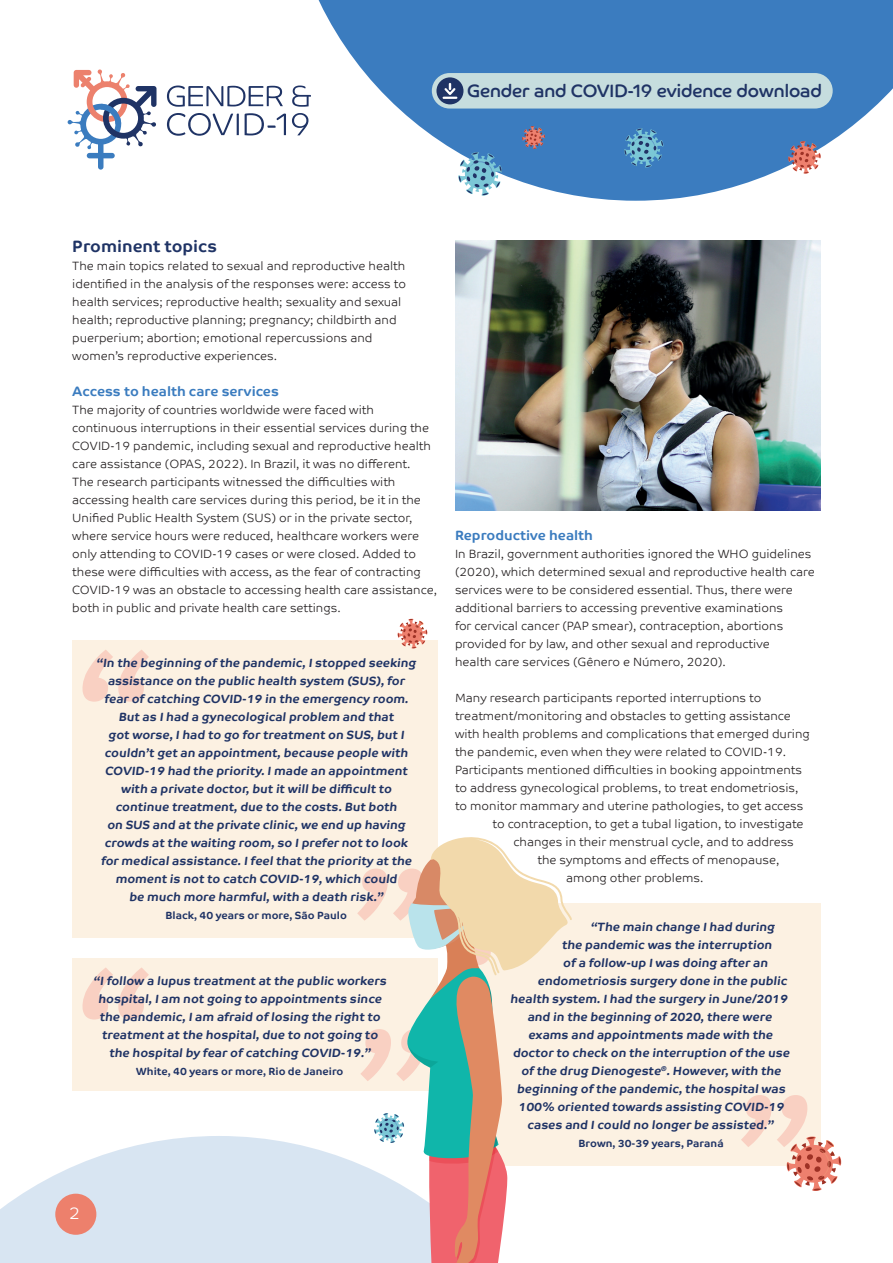
<style>
.page{position:relative;width:893px;height:1263px;background:#fff}
.page>*{position:absolute;margin:0;border:0;box-sizing:border-box;transform-origin:0 0}
.t1{font:18px "Co Headline";color:#1f3365}
.t2{font:700 16.5px "Co Text";color:#1f3365}
.t3{font:300 16.5px "Co Headline";color:#fff}
.t4{font:700 13.5px "Co Text";color:#3b7cbf}
.t5{font:300 12px/18px "Co Text";color:#231f20}
.t6{font:700 12px/18px "Co Text";color:#1f3365;text-align:center}
.t7{font:700 10.5px "Co Text";color:#1f3365}
.t8{font:5.7px "Co Headline";color:#1f3365}
.t9{font:700 5.7px "Co Headline";color:#1f3365}
.t10{font:3.75px "Gibson";color:#1f3365}
</style>
<div class="page">
<svg style="left:285px;top:0;width:608px;height:201px;fill:#3b7cbf"></svg>
<svg style="left:0;top:1136px;width:357px;height:127px;background:#dde8f3"></svg>
<div style="left:55px;top:1194px;width:41px;height:41px;background:#ed806c;border-radius:50%"></div>
<svg style="left:458px;top:152px;width:44px;height:44px"></svg>
<svg style="left:624px;top:128px;width:39px;height:40px;background:#5495bf"></svg>
<svg style="left:522px;top:126px;width:23px;height:23px"></svg>
<svg style="left:167px;top:86px;width:116px;height:21px"></svg>
<svg style="left:292px;top:86px;width:19px;height:21px"></svg>
<svg style="left:167px;top:113px;width:72px;height:23px"></svg>
<svg style="left:245px;top:113px;width:41px;height:22px"></svg>
<svg style="left:292px;top:113px;width:16px;height:22px"></svg>
<svg style="left:67px;top:69px;width:89px;height:101px"></svg>
<div style="left:432px;top:73px;width:401px;height:36px;background:#c6ddde;border-radius:18px"></div>
<div style="left:436px;top:77px;width:27px;height:27px;background:#1f3365;border-radius:50%"></div>
<svg style="left:442px;top:83px;width:16px;height:16px"></svg>
<svg style="left:788px;top:141px;width:33px;height:33px"></svg>
<div style="left:72px;top:640px;width:366px;height:298px;background:#fcf1e2"></div>
<svg style="left:82px;top:650px;width:67px;height:52px"></svg>
<div style="left:72px;top:958px;width:366px;height:133px;background:#fcf1e2"></div>
<svg style="left:82px;top:967px;width:67px;height:52px"></svg>
<div style="left:455px;top:904px;width:366px;height:262px;background:#fcf1e2"></div>
<svg style="left:741px;top:1095px;width:100px;height:96px"></svg>
<img style="left:455px;top:240px;width:366px;height:270px">
<svg style="left:397px;top:619px;width:30px;height:30px"></svg>
<svg style="left:357px;top:837px;width:216px;height:426px"></svg>
<h1 class="t1" style="left:467px;top:81px;width:356px">Gender and COVID-19 evidence download</h1>
<h2 class="t2" style="left:72px;top:237px;width:146px">Prominent topics</h2>
<p class="t5" style="left:72px;top:257px;width:335px">The main topics related to sexual and reproductive health identified in the analysis of the responses were: access to health services; reproductive health; sexuality and sexual health; reproductive planning; pregnancy; childbirth and puerperium; abortion; emotional repercussions and women’s reproductive experiences.</p>
<p class="t4" style="left:72px;top:383px;width:208px">Access to health care services</p>
<p class="t5" style="left:72px;top:401px;width:366px">The majority of countries worldwide were faced with continuous interruptions in their essential services during the COVID-19 pandemic, including sexual and reproductive health care assistance (OPAS, 2022). In Brazil, it was no different.<br>The research participants witnessed the difficulties with accessing health care services during this period, be it in the Unified Public Health System (SUS) or in the private sector, where service hours were reduced, healthcare workers were only attending to COVID-19 cases or were closed. Added to these were difficulties with access, as the fear of contracting COVID-19 was an obstacle to accessing health care assistance, both in public and private health care settings.</p>
<p class="t8" style="left:132px;top:240px;width:68px">CO HEADLINE REGULAR</p>
<p class="t9" style="left:132px;top:247px;width:57px">CO HEADLINE BOLD</p>
<p class="t10" style="left:94px;top:246px;width:19px">21/5/11/0</p>
<p class="t6" style="left:96px;top:654px;width:324px">“In the beginning of the pandemic,Istopped seeking assistance on the public health system (SUS),for fear of catching COVID-19 in the emergency room.<br>But as Ihad a gynecologicalproblem and that<br>got worse,Ihad to go for treatment on SUS,but I couldn’t get an appointment,because people with COVID-19 had the priority.Imade an appointment with a private doctor,but it willbe difficult to continue treatment,due to the costs.But both<br>on SUS and at the private clinic,we end up having crowds at the waiting room,so Iprefer not to look for medicalassistance.Ifeelthat the priority at the moment is not to catch COVID-19,which could<br>be much more harmful,with a death risk.”</p>
<p class="t7" style="left:165px;top:910px;width:183px">Black, 40 years or more, São Paulo</p>
<p class="t6" style="left:93px;top:972px;width:297px">“Ifollow a lupus treatment at the public workers hospital,Iam not going to appointments since the pandemic,Iam afraid of losing the right to treatment at the hospital,due to not going to the hospitalby fear of catching COVID-19.”</p>
<p class="t7" style="left:136px;top:1065px;width:209px">White, 40 years or more, Rio de Janeiro</p>
<p class="t4" style="left:455px;top:527px;width:140px">Reproductive health</p>
<p class="t5" style="left:455px;top:545px;width:361px">In Brazil, government authorities ignored the WHO guidelines (2020), which determined sexual and reproductive health care services were to be considered essential. Thus, there were additional barriers to accessing preventive examinations<br>for cervical cancer (PAP smear), contraception, abortions provided for by law, and other sexual and reproductive<br>health care services (Gênero e Número, 2020).</p>
<p class="t5" style="left:455px;top:689px;width:308px">Many research participants reported interruptions to</p>
<p class="t5" style="left:455px;top:707px;width:337px">treatment/monitoring and obstacles to getting assistance</p>
<p class="t5" style="left:455px;top:725px;width:356px">with health problems and complications that emerged during</p>
<p class="t5" style="left:455px;top:743px;width:333px">the pandemic, even when they were related to COVID-19.</p>
<p class="t5" style="left:455px;top:761px;width:348px">Participants mentioned difficulties in booking appointments</p>
<p class="t5" style="left:455px;top:779px;width:345px">to address gynecological problems, to treat endometriosis,</p>
<p class="t5" style="left:455px;top:797px;width:350px">to monitor mammary and uterine pathologies, to get access</p>
<p class="t5" style="left:492px;top:815px;width:313px">to contraception, to get a tubal ligation, to investigate</p>
<p class="t5" style="left:513px;top:833px;width:282px">changes in their menstrual cycle, and to address</p>
<p class="t5" style="left:537px;top:851px;width:243px">the symptoms and effects of menopause,</p>
<p class="t5" style="left:566px;top:869px;width:139px">among other problems.</p>
<p class="t6" style="left:590px;top:918px;width:188px">“The main change Ihad during</p>
<p class="t6" style="left:562px;top:936px;width:214px">the pandemic was the interruption</p>
<p class="t6" style="left:563px;top:954px;width:209px">of a follow-up Iwas doing after an</p>
<p class="t6" style="left:538px;top:972px;width:254px">endometriosis surgery done in the public</p>
<p class="t6" style="left:510px;top:990px;width:281px">health system.Ihad the surgery in June/2019</p>
<p class="t6" style="left:527px;top:1008px;width:249px">and in the beginning of 2020,there were</p>
<p class="t6" style="left:528px;top:1026px;width:249px">exams and appointments made with the</p>
<p class="t6" style="left:513px;top:1044px;width:281px">doctor to check on the interruption of the use</p>
<p class="t6" style="left:521px;top:1062px;width:264px">of the drug Dienogeste<sup>®</sup>.However,with the</p>
<p class="t6" style="left:517px;top:1080px;width:273px">beginning of the pandemic,the hospitalwas</p>
<p class="t6" style="left:518px;top:1098px;width:270px">100% oriented towards assisting COVID-19</p>
<p class="t6" style="left:527px;top:1116px;width:251px">cases and Icould no longer be assisted.”</p>
<p class="t7" style="left:578px;top:1137px;width:147px">Brown, 30-39 years, Paraná</p>
<h2 class="t3" style="left:70px;top:1203px;width:11px">2</h2>
</div>
